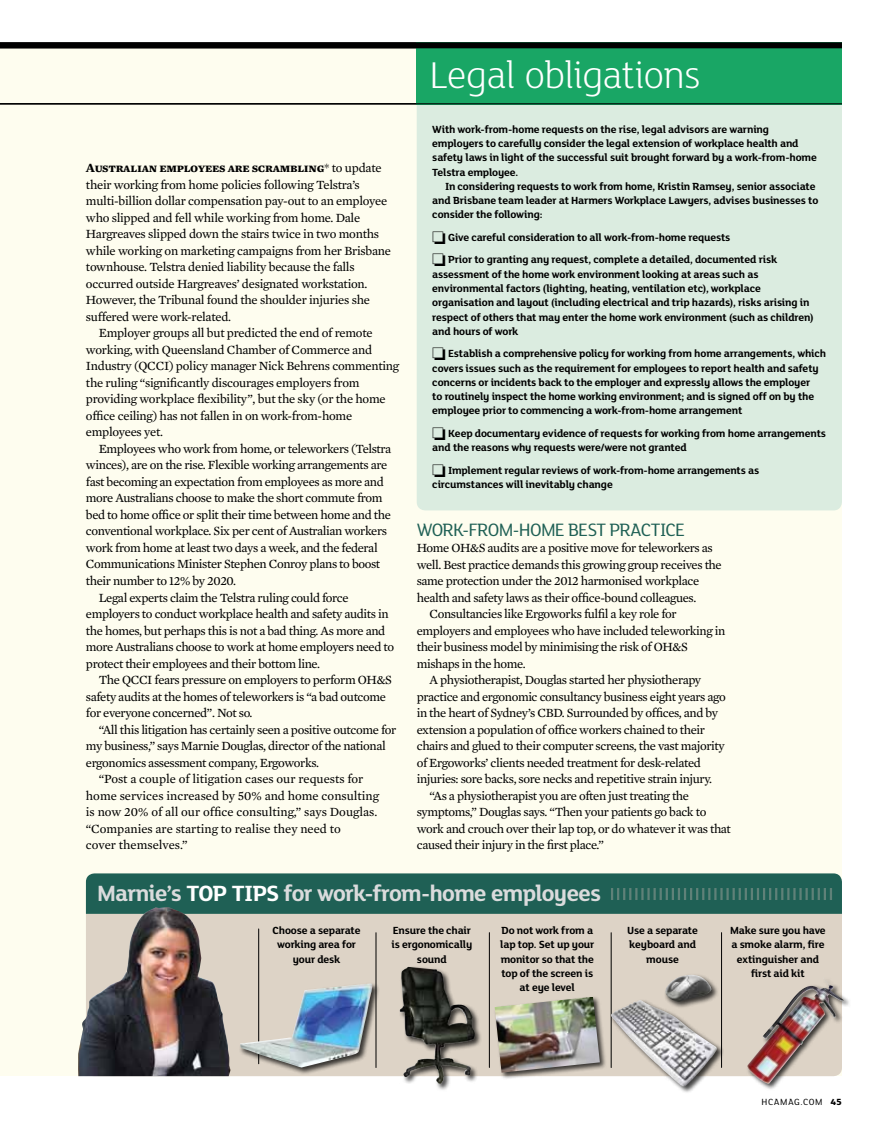
<style>
.page{position:relative;width:893px;height:1140px;background:#fff}
.page>*{position:absolute;margin:0;border:0;box-sizing:border-box;transform-origin:0 0}
.t1{font:300 40.5px "FS Lola";letter-spacing:-.02em;color:#fff}
.t2{font:700 24px "FS Lola";letter-spacing:-.03em;color:#dadbdc}
.t3{font:19.5px "FS Lola";letter-spacing:-.04em;color:#1f6055}
.t4{font:12.75px/16.5px "Mercury Text G2";letter-spacing:-.03em;color:#000}
.t5{font:12.75px "Mercury Text G2";color:#000}
.t6{font:12.75px "Mercury Text G4 Bold SC";letter-spacing:-.02em;color:#000}
.t7{font:700 11.25px/14.2px "FS Lola";letter-spacing:-.015em;color:#000}
.t8{font:9.75px "FS Lola";letter-spacing:.055em;color:#000}
.s1{font-family:"Mercury Text G2"}
.s2{color:#fff}
.s3{font-weight:800}
</style>
<div class="page">
<div style="left:0;top:45px;width:842px;height:1031px;background:#fefdef"></div>
<div style="left:417px;top:73px;width:425px;height:437px;background:#dbece0;border-radius:9px"></div>
<div style="left:417px;top:48px;width:425px;height:55px;background:#19a665"></div>
<hr style="left:0;top:103px;width:842px;height:1px;background:#000">
<div style="left:0;top:42px;width:842px;height:6px;background:#000"></div>
<div style="left:86px;top:882px;width:756px;height:194px;background:#ddd3c6;border-radius:9px"></div>
<svg style="left:86px;top:873px;width:756px;height:40px;background:#236358"></svg>
<hr style="left:376px;top:932px;width:1px;height:135px;background:#000">
<hr style="left:489px;top:932px;width:1px;height:135px;background:#000">
<hr style="left:611px;top:932px;width:1px;height:135px;background:#000">
<hr style="left:721px;top:932px;width:1px;height:135px;background:#000">
<div style="left:746px;top:976px;width:106px;height:115px;background:#000;opacity:.75"></div>
<img style="left:747px;top:977px;width:98px;height:106px">
<div style="left:664px;top:973px;width:55px;height:35px;background:#000;opacity:.75"></div>
<img style="left:665px;top:974px;width:46px;height:24px">
<div style="left:399px;top:965px;width:83px;height:126px;background:#000;opacity:.75"></div>
<img style="left:400px;top:967px;width:67px;height:117px">
<img style="left:78px;top:907px;width:153px;height:169px">
<hr style="left:258px;top:929px;width:1px;height:134px;background:#000">
<div style="left:493px;top:995px;width:114px;height:84px;background:#000;opacity:.75"></div>
<img style="left:495px;top:996px;width:105px;height:76px">
<div style="left:239px;top:982px;width:140px;height:92px;background:#000;opacity:.75"></div>
<img style="left:240px;top:983px;width:133px;height:84px">
<div style="left:610px;top:998px;width:114px;height:96px;background:#000;opacity:.75"></div>
<img style="left:611px;top:1000px;width:106px;height:87px">
<p class="t6" style="left:86px;top:160px;width:297px">Australian employees are scrambling<span class="s1">* to update</span></p>
<p class="t4" style="left:86px;top:176px;width:307px">their working from home policies following Telstra’s multi-billion dollar compensation pay-out to an employee who slipped and fell while working from home. Dale Hargreaves slipped down the stairs twice in two months while working on marketing campaigns from her Brisbane townhouse. Telstra denied liability because the falls occurred outside Hargreaves’ designated workstation.<br>However, the Tribunal found the shoulder injuries she suffered were work-related.</p>
<p class="t4" style="left:86px;top:325px;width:315px;text-indent:13px">Employer groups all but predicted the end of remote working, with Queensland Chamber of Commerce and Industry (QCCI) policy manager Nick Behrens commenting the ruling “significantly discourages employers from providing workplace flexibility”, but the sky (or the home office ceiling) has not fallen in on work-from-home employees yet.</p>
<p class="t4" style="left:99px;top:440px;width:294px">Employees who work from home, or teleworkers (Telstra</p>
<p class="t4" style="left:86px;top:457px;width:303px">winces), are on the rise. Flexible working arrangements are</p>
<p class="t4" style="left:86px;top:473px;width:299px">fast becoming an expectation from employees as more and</p>
<p class="t4" style="left:86px;top:490px;width:298px">more Australians choose to make the short commute from</p>
<p class="t4" style="left:86px;top:506px;width:306px">bed to home office or split their time between home and the</p>
<p class="t4" style="left:86px;top:523px;width:303px">conventional workplace. Six per cent of Australian workers</p>
<p class="t4" style="left:86px;top:539px;width:293px">work from home at least two days a week, and the federal</p>
<p class="t4" style="left:86px;top:556px;width:296px">Communications Minister Stephen Conroy plans to boost</p>
<p class="t4" style="left:86px;top:572px;width:152px">their number to 12% by 2020.</p>
<p class="t4" style="left:99px;top:589px;width:252px">Legal experts claim the Telstra ruling could force</p>
<p class="t4" style="left:86px;top:605px;width:304px">employers to conduct workplace health and safety audits in</p>
<p class="t4" style="left:86px;top:622px;width:301px">the homes, but perhaps this is not a bad thing. As more and</p>
<p class="t4" style="left:86px;top:638px;width:310px">more Australians choose to work at home employers need to</p>
<p class="t4" style="left:86px;top:655px;width:236px">protect their employees and their bottom line.</p>
<p class="t4" style="left:99px;top:671px;width:295px">The QCCI fears pressure on employers to perform OH&amp;S</p>
<p class="t4" style="left:86px;top:688px;width:302px">safety audits at the homes of teleworkers is “a bad outcome</p>
<p class="t4" style="left:86px;top:704px;width:168px">for everyone concerned”. Not so.</p>
<p class="t4" style="left:99px;top:721px;width:299px">“All this litigation has certainly seen a positive outcome for</p>
<p class="t4" style="left:86px;top:737px;width:301px">my business,” says Marnie Douglas, director of the national</p>
<p class="t4" style="left:86px;top:754px;width:235px">ergonomics assessment company, Ergoworks.</p>
<p class="t5" style="left:99px;top:771px;width:266px">“Post a couple of litigation cases our requests for</p>
<p class="t5" style="left:86px;top:787px;width:295px">home services increased by 50% and home consulting</p>
<p class="t5" style="left:86px;top:804px;width:293px">is now 20% of all our office consulting,” says Douglas.</p>
<p class="t5" style="left:86px;top:820px;width:256px">“Companies are starting to realise they need to</p>
<p class="t5" style="left:86px;top:837px;width:103px">cover themselves.”</p>
<h1 class="t1" style="left:429px;top:49px;width:273px">Legal obligations</h1>
<p class="t7" style="left:432px;top:122px;width:386px">With work-from-home requests on the rise, legal advisors are warning employers to carefully consider the legal extension of workplace health and safety laws in light of the successful suit brought forward by a work-from-home Telstra employee.</p>
<p class="t7" style="left:432px;top:179px;width:387px;text-indent:13px">In considering requests to work from home, Kristin Ramsey, senior associate and Brisbane team leader at Harmers Workplace Lawyers, advises businesses to consider the following:</p>
<p class="t7" style="left:432px;top:225px;width:346px;line-height:22.5px">❏ Give careful consideration to all work-from-home requests<br>❏ Prior to granting any request, complete a detailed, documented risk</p>
<p class="t7" style="left:432px;top:266px;width:383px">assessment of the home work environment looking at areas such as environmental factors (lighting, heating, ventilation etc), workplace organisation and layout (including electrical and trip hazards), risks arising in respect of others that may enter the home work environment (such as children) and hours of work</p>
<p class="t7" style="left:432px;top:346px;width:395px">❏ Establish a comprehensive policy for working from home arrangements, which covers issues such as the requirement for employees to report health and safety concerns or incidents back to the employer and expressly allows the employer<br>to routinely inspect the home working environment; and is signed off on by the employee prior to commencing a work-from-home arrangement</p>
<p class="t7" style="left:432px;top:425px;width:395px">❏ Keep documentary evidence of requests for working from home arrangements and the reasons why requests were/were not granted</p>
<p class="t7" style="left:432px;top:462px;width:328px">❏ Implement regular reviews of work-from-home arrangements as circumstances will inevitably change</p>
<h3 class="t3" style="left:417px;top:516px;width:270px">WORK-FROM-HOME BEST PRACTICE</h3>
<p class="t4" style="left:417px;top:539px;width:298px">Home OH&amp;S audits are a positive move for teleworkers as</p>
<p class="t4" style="left:417px;top:556px;width:306px">well. Best practice demands this growing group receives the</p>
<p class="t4" style="left:417px;top:572px;width:284px">same protection under the 2012 harmonised workplace</p>
<p class="t4" style="left:417px;top:589px;width:281px">health and safety laws as their office-bound colleagues.</p>
<p class="t4" style="left:429px;top:605px;width:249px">Consultancies like Ergoworks fulfil a key role for</p>
<p class="t4" style="left:417px;top:622px;width:310px">employers and employees who have included teleworking in</p>
<p class="t4" style="left:417px;top:638px;width:273px">their business model by minimising the risk of OH&amp;S</p>
<p class="t4" style="left:417px;top:655px;width:110px">mishaps in the home.</p>
<p class="t4" style="left:429px;top:671px;width:273px">A physiotherapist, Douglas started her physiotherapy</p>
<p class="t4" style="left:417px;top:688px;width:311px">practice and ergonomic consultancy business eight years ago</p>
<p class="t4" style="left:417px;top:704px;width:303px">in the heart of Sydney’s CBD. Surrounded by offices, and by</p>
<p class="t4" style="left:417px;top:721px;width:290px">extension a population of office workers chained to their</p>
<p class="t4" style="left:417px;top:737px;width:309px">chairs and glued to their computer screens, the vast majority</p>
<p class="t4" style="left:417px;top:754px;width:286px">of Ergoworks’ clients needed treatment for desk-related</p>
<p class="t4" style="left:417px;top:770px;width:297px">injuries: sore backs, sore necks and repetitive strain injury.</p>
<p class="t4" style="left:429px;top:787px;width:261px">“As a physiotherapist you are often just treating the</p>
<p class="t4" style="left:417px;top:803px;width:291px">symptoms,” Douglas says. “Then your patients go back to</p>
<p class="t4" style="left:417px;top:820px;width:316px">work and crouch over their lap top, or do whatever it was that</p>
<p class="t4" style="left:417px;top:836px;width:189px">caused their injury in the first place.”</p>
<h2 class="t2" style="left:97px;top:876px;width:505px">Marnie’s <span class="s2">top tips</span> for work-from-home employees</h2>
<p class="t7" style="left:273px;top:922px;width:90px;text-align:center">Choose a separate working area for your desk</p>
<p class="t7" style="left:392px;top:922px;width:82px;text-align:center">Ensure the chair is ergonomically sound</p>
<p class="t7" style="left:500px;top:922px;width:96px;text-align:center">Do not work from a lap top. Set up your monitor so that the top of the screen is at eye level</p>
<p class="t7" style="left:627px;top:922px;width:72px;text-align:center">Use a separate keyboard and mouse</p>
<p class="t7" style="left:730px;top:922px;width:97px;text-align:center">Make sure you have a smoke alarm, fire extinguisher and first aid kit</p>
<p class="t8" style="left:761px;top:1095px;width:82px">HCAMAG.COM <span class="s3">45</span></p>
</div>
